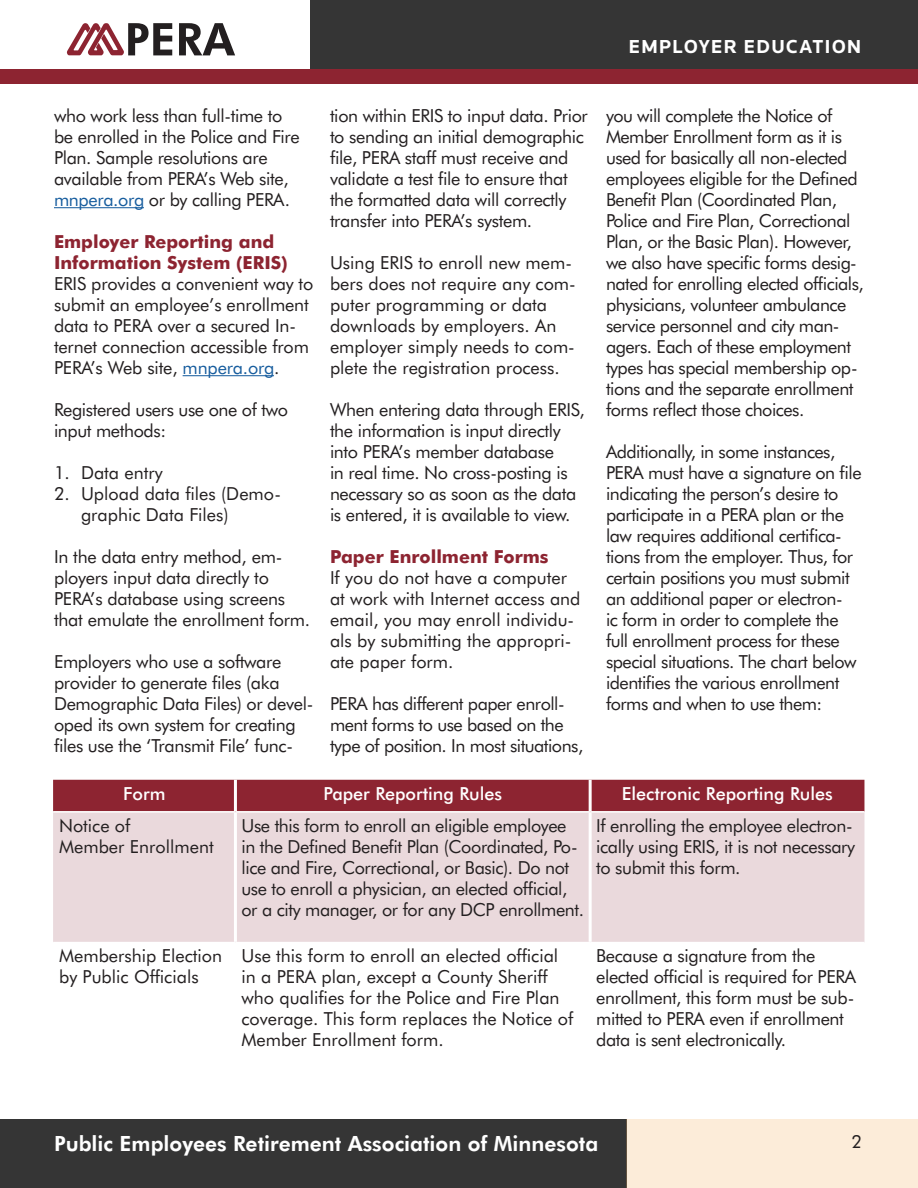
<style>
.page{position:relative;width:918px;height:1188px;background:#fff}
.page>*{position:absolute;margin:0;border:0;box-sizing:border-box;transform-origin:0 0}
.t1{font:800 21px "Futura BT";color:#fff}
.t2{font:700 19.5px "Knowledge";letter-spacing:.075em;color:#fff}
.t3{font:18px/21px "Futura BT";letter-spacing:-.02em;color:#231f20}
.t4{font:18px/21px "Futura BT";color:#231f20}
.Basic___BOLD{font:500 18px "Futura BT";color:#fff}
.s1{color:#175d9e}
.s2{font-weight:700;color:#8d2431}
</style>
<div class="page">
<div style="left:0;top:1119px;width:627px;height:69px;background:#353535"></div>
<div style="left:627px;top:1119px;width:291px;height:69px;background:#fcecd9"></div>
<div style="left:310px;top:0;width:608px;height:69px;background:#353535"></div>
<div style="left:0;top:69px;width:918px;height:15px;background:#8d2431"></div>
<svg style="left:67px;top:23px;width:105px;height:32px"></svg>
<svg style="left:179px;top:23px;width:56px;height:32px"></svg>
<hr style="left:54px;top:207px;width:90px;height:1px;background:#175d9e">
<hr style="left:183px;top:375px;width:91px;height:1px;background:#175d9e">
<div style="left:53px;top:780px;width:811px;height:31px;background:#8d2431"></div>
<div style="left:53px;top:813px;width:811px;height:129px;background:#ead9dc"></div>
<hr style="left:234px;top:780px;width:3px;height:31px;background:#fff">
<hr style="left:589px;top:780px;width:3px;height:31px;background:#fff">
<hr style="left:234px;top:813px;width:3px;height:129px;background:#fff">
<hr style="left:589px;top:813px;width:3px;height:129px;background:#fff">
<p class="t2" style="left:629px;top:34px;width:234px">EMPLOYER EDUCATION</p>
<p class="t3" style="left:54px;top:105px;width:247px">who work less than full-time to be enrolled in the Police and Fire<br>Plan. Sample resolutions are available from PERA’s Web site, <span class="s1">mnpera.org</span> or by calling PERA.</p>
<p class="t3" style="left:54px;top:231px;width:261px"><span class="s2">Employer Reporting and<br>Information System (ERIS)<br></span>ERIS provides a convenient way to submit an employee’s enrollment data to PERA over a secured In&shy;ternet connection accessible from<br>PERA’s Web site, <span class="s1">mnpera.org</span>.</p>
<p class="t3" style="left:54px;top:399px;width:236px">Registered users use one of two input methods:</p>
<p class="t4" style="left:54px;top:462px;width:110px">1. Data entry</p>
<p class="t4" style="left:81px;top:483px;width:202px;text-indent:-27px">2. Upload data files (Demo&shy;graphic Data Files)</p>
<p class="t3" style="left:54px;top:546px;width:258px">In the data entry method, em&shy;ployers input data directly to<br>PERA’s database using screens that emulate the enrollment form.</p>
<p class="t3" style="left:54px;top:651px;width:261px">Employers who use a software provider to generate files (aka<br>Demographic Data Files) or devel&shy;oped its own system for creating files use the ‘Transmit File’ func-</p>
<p class="t3" style="left:330px;top:105px;width:259px">tion within ERIS to input data. Prior to sending an initial demographic file, PERA staff must receive and validate a test file to ensure that the formatted data will correctly transfer into PERA’s system.</p>
<p class="t4" style="left:330px;top:252px;width:247px">Using ERIS to enroll new mem&shy;bers does not require any com&shy;puter programming or data downloads by employers. An employer simply needs to com&shy;plete the registration process.</p>
<p class="t3" style="left:330px;top:399px;width:256px">When entering data through ERIS, the information is input directly into PERA’s member database<br>in real time. No cross-posting is necessary so as soon as the data is entered, it is available to view.</p>
<p class="t4" style="left:330px;top:546px;width:252px"><span class="s2">Paper Enrollment Forms<br></span>If you do not have a computer at work with Internet access and email, you may enroll individu&shy;als by submitting the appropri&shy;ate paper form.</p>
<p class="t3" style="left:330px;top:693px;width:255px">PERA has different paper enroll&shy;ment forms to use based on the type of position. In most situations,</p>
<p class="t3" style="left:606px;top:105px;width:259px">you will complete the Notice of Member Enrollment form as it is used for basically all non-elected employees eligible for the Defined Benefit Plan (Coordinated Plan, Police and Fire Plan, Correctional Plan, or the Basic Plan). However, we also have specific forms desig&shy;nated for enrolling elected officials, physicians, volunteer ambulance service personnel and city man&shy;agers. Each of these employment types has special membership op&shy;tions and the separate enrollment forms reflect those choices.</p>
<p class="t3" style="left:606px;top:441px;width:257px">Additionally, in some instances, PERA must have a signature on file indicating the person’s desire to participate in a PERA plan or the law requires additional certifica&shy;tions from the employer. Thus, for certain positions you must submit an additional paper or electron-<br>ic form in order to complete the full enrollment process for these special situations. The chart below identifies the various enrollment forms and when to use them:</p>
<p class="Basic___BOLD" style="left:123px;top:782px;width:44px">Form</p>
<p class="Basic___BOLD" style="left:323px;top:782px;width:180px">Paper Reporting Rules</p>
<p class="Basic___BOLD" style="left:622px;top:782px;width:212px">Electronic Reporting Rules</p>
<p class="t4" style="left:59px;top:815px;width:73px">Notice of</p>
<p class="t4" style="left:59px;top:836px;width:156px">Member Enrollment</p>
<p class="t3" style="left:241px;top:815px;width:344px">Use this form to enroll an eligible employee in the Defined Benefit Plan (Coordinated, Po&shy;lice and Fire, Correctional, or Basic). Do not use to enroll a physician, an elected official, or a city manager, or for any DCP enrollment.</p>
<p class="t3" style="left:596px;top:815px;width:260px">If enrolling the employee electron&shy;ically using ERIS, it is not necessary to submit this form.</p>
<p class="t4" style="left:59px;top:945px;width:165px">Membership Election by Public Officials</p>
<p class="t4" style="left:241px;top:945px;width:333px">Use this form to enroll an elected official in a PERA plan, except a County Sheriff who qualifies for the Police and Fire Plan coverage. This form replaces the Notice of Member Enrollment form.</p>
<p class="t3" style="left:596px;top:945px;width:261px">Because a signature from the elected official is required for PERA enrollment, this form must be sub&shy;mitted to PERA even if enrollment data is sent electronically.</p>
<p class="t1" style="left:54px;top:1131px;width:546px">Public Employees Retirement Association of Minnesota</p>
<p class="t3" style="left:852px;top:1131px;width:12px">2</p>
</div>
